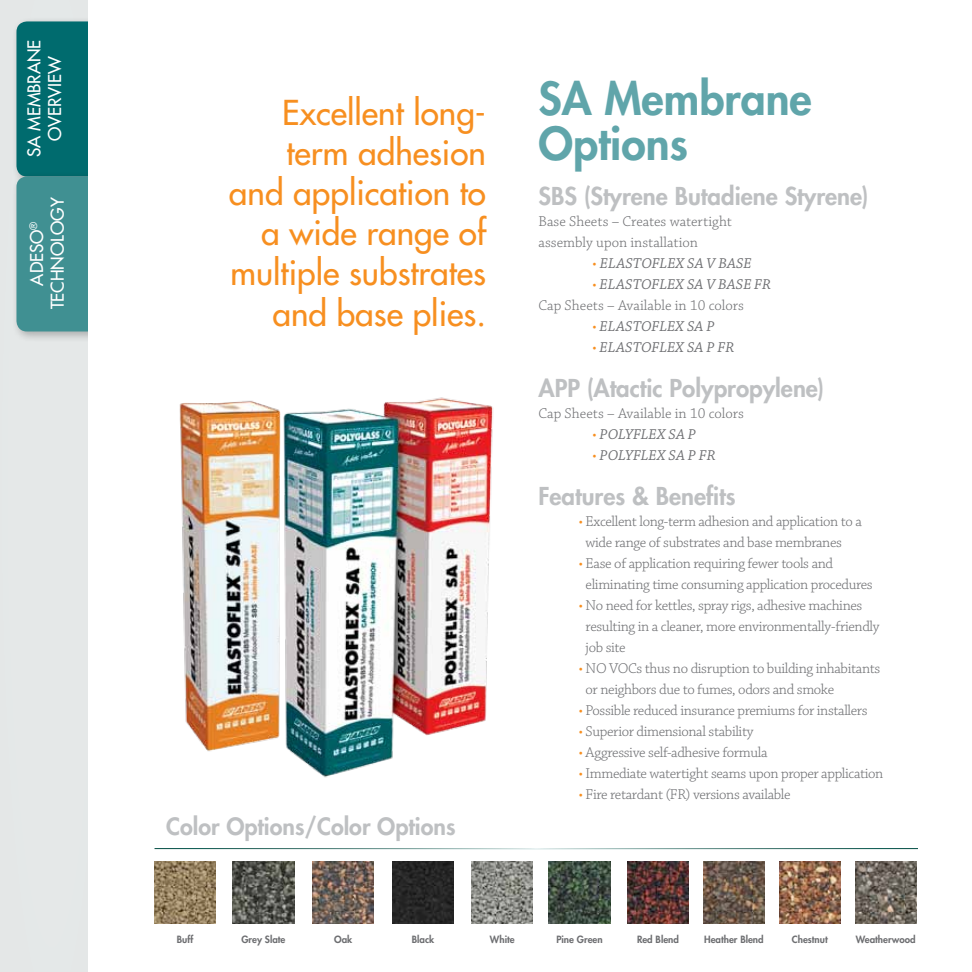
<style>
.page{position:relative;width:972px;height:972px;background:#fff}
.page>*{position:absolute;margin:0;border:0;box-sizing:border-box;transform-origin:0 0}
.t1{font:800 44.25px/45px "Futura";color:#60a5aa}
.t2{font:33.45px/40px "Futura";color:#f78f20;text-align:right}
.t3{font:800 24px "Futura";color:#bec0c2}
.t4{font:800 23.25px "Futura";color:#bec0c2}
.t5{font:17.25px/20.7px "Futura";color:#fff;text-align:center}
.t6{font:300 15px/21px "Chaparral Pro";letter-spacing:-.025em;color:#6d6e71}
.t7{font:300 15px/21px "Chaparral Pro";color:#6d6e71}
.t8{font:italic 15px "Chaparral Pro";letter-spacing:.005em;color:#6d6e71}
.t9{font:800 9.75px "Futura";color:#6d6e71}
.s1{font-weight:300;font-style:normal;color:#f78f20}
.s2{color:#f78f20}
.s3{font-weight:400;font-style:italic}
</style>
<div class="page">
<div style="left:0;top:0;width:103px;height:972px;background:#e5e8e8"></div>
<div style="left:11px;top:16px;width:120px;height:172px;background:#e0e3e3"></div>
<div style="left:16px;top:21px;width:103px;height:155px;background:#006b6e;border-radius:10px"></div>
<div style="left:11px;top:171px;width:120px;height:172px;background:#000;opacity:.25"></div>
<div style="left:16px;top:176px;width:103px;height:155px;background:#409092;border-radius:10px"></div>
<div style="left:89px;top:0;width:883px;height:972px;background:#fff"></div>
<img style="left:155px;top:862px;width:61px;height:61px">
<img style="left:233px;top:862px;width:61px;height:61px">
<img style="left:313px;top:862px;width:61px;height:61px">
<img style="left:392px;top:862px;width:62px;height:61px">
<img style="left:472px;top:862px;width:61px;height:61px">
<img style="left:549px;top:862px;width:61px;height:61px">
<img style="left:627px;top:862px;width:62px;height:61px">
<img style="left:703px;top:862px;width:62px;height:61px">
<img style="left:779px;top:862px;width:62px;height:61px">
<img style="left:855px;top:862px;width:61px;height:61px">
<img style="left:179px;top:397px;width:314px;height:381px">
<p class="t5" style="left:24px;top:157px;width:119px;rotate:-90deg">SA Membrane<br>Overview</p>
<p class="t5" style="left:26px;top:309px;width:114px;rotate:-90deg">ADESO<sup>®<br></sup>Technology</p>
<h2 class="t2" style="left:229px;top:92px;width:259px">Excellent long&shy;term adhesion and application to a wide range of multiple substrates and base plies.</h2>
<h3 class="t4" style="left:166px;top:810px;width:291px">Color Options/Color Options</h3>
<h1 class="t1" style="left:538px;top:76px;width:275px">SA Membrane<br>Options</h1>
<h3 class="t3" style="left:538px;top:180px;width:14px">SBS</h3>
<h3 class="t3" style="left:584px;top:180px;width:286px">(Styrene Butadiene Styrene)</h3>
<p class="t7" style="left:538px;top:212px;width:195px">Base Sheets – Creates watertight assembly upon installation</p>
<p class="t8" style="left:592px;top:255px;width:161px"><span class="s1">•</span> ELASTOFLEX SA V BASE</p>
<p class="t7" style="left:538px;top:275px;width:234px;text-indent:54px"><span class="s2">•</span> <span class="s3">ELASTOFLEX SA V BASE FR<br></span>Cap Sheets – Available in 10 colors</p>
<p class="t8" style="left:592px;top:318px;width:123px"><span class="s1">•</span> ELASTOFLEX SA P</p>
<p class="t8" style="left:592px;top:339px;width:143px"><span class="s1">•</span> ELASTOFLEX SA P FR</p>
<h3 class="t3" style="left:538px;top:372px;width:288px">APP (Atactic Polypropylene)</h3>
<p class="t7" style="left:538px;top:404px;width:207px">Cap Sheets – Available in 10 colors</p>
<p class="t8" style="left:592px;top:426px;width:105px"><span class="s1">•</span> POLYFLEX SA P</p>
<p class="t8" style="left:592px;top:447px;width:125px"><span class="s1">•</span> POLYFLEX SA P FR</p>
<h3 class="t3" style="left:538px;top:480px;width:199px">Features &amp; Benefits</h3>
<p class="t6" style="left:586px;top:512px;width:278px;text-indent:-7px"><span class="s2">•</span> Excellent long-term adhesion and application to a wide range of substrates and base membranes</p>
<p class="t6" style="left:586px;top:554px;width:289px;text-indent:-7px"><span class="s2">•</span> Ease of application requiring fewer tools and eliminating time consuming application procedures</p>
<p class="t6" style="left:586px;top:596px;width:295px;text-indent:-7px"><span class="s2">•</span> No need for kettles, spray rigs, adhesive machines resulting in a cleaner, more environmentally-friendly job site</p>
<p class="t6" style="left:586px;top:659px;width:296px;text-indent:-7px"><span class="s2">•</span> NO VOCs thus no disruption to building inhabitants or neighbors due to fumes, odors and smoke</p>
<p class="t6" style="left:579px;top:701px;width:290px"><span class="s2">•</span> Possible reduced insurance premiums for installers</p>
<p class="t6" style="left:579px;top:722px;width:176px"><span class="s2">•</span> Superior dimensional stability</p>
<p class="t6" style="left:579px;top:743px;width:190px"><span class="s2">•</span> Aggressive self-adhesive formula</p>
<p class="t6" style="left:579px;top:764px;width:306px"><span class="s2">•</span> Immediate watertight seams upon proper application</p>
<p class="t6" style="left:579px;top:785px;width:213px"><span class="s2">•</span> Fire retardant (FR) versions available</p>
<p class="t9" style="left:177px;top:933px;width:18px">Buff</p>
<p class="t9" style="left:241px;top:933px;width:46px">Grey Slate</p>
<p class="t9" style="left:334px;top:933px;width:20px">Oak</p>
<p class="t9" style="left:412px;top:933px;width:24px">Black</p>
<p class="t9" style="left:490px;top:933px;width:26px">White</p>
<p class="t9" style="left:556px;top:933px;width:48px">Pine Green</p>
<p class="t9" style="left:637px;top:933px;width:44px">Red Blend</p>
<p class="t9" style="left:704px;top:933px;width:61px">Heather Blend</p>
<p class="t9" style="left:792px;top:933px;width:37px">Chestnut</p>
<p class="t9" style="left:856px;top:933px;width:61px">Weatherwood</p>
</div>
